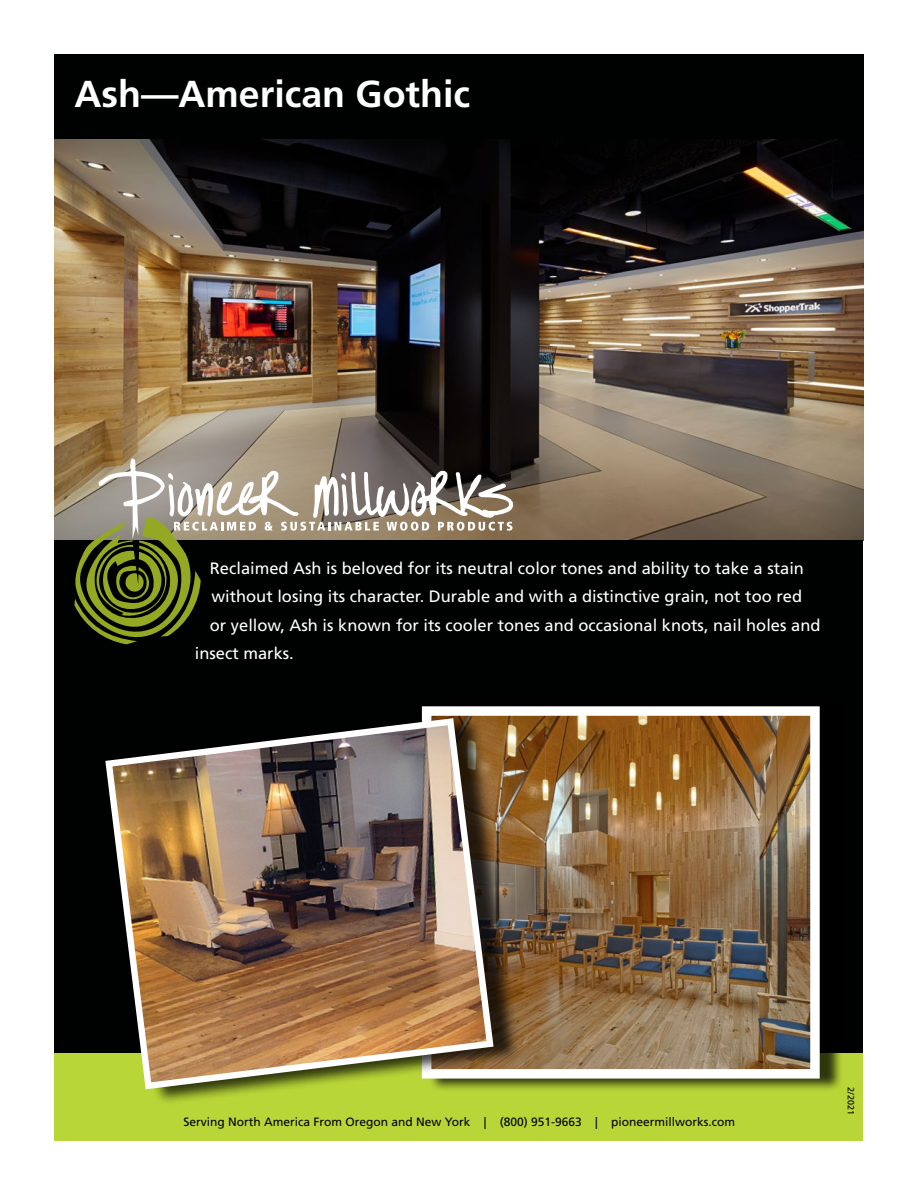
<style>
.page{position:relative;width:918px;height:1188px;background:#fff}
.page>*{position:absolute;margin:0;border:0;box-sizing:border-box;transform-origin:0 0}
.t1{font:700 37.5px "Frutiger LT Std";color:#fff}
.t2{font:16.5px "Frutiger LT Std";color:#fff}
.t3{font:12px "Frutiger LT Std";color:#000}
.t4{font:9px "Frutiger LT Std";color:#000}
</style>
<div class="page">
<img style="left:54px;top:138px;width:809px;height:402px">
<div style="left:55px;top:540px;width:808px;height:513px;background:#000101"></div>
<div style="left:54px;top:54px;width:809px;height:84px;background:#000101"></div>
<div style="left:55px;top:1053px;width:808px;height:87px;background:#b8d637"></div>
<svg style="left:74px;top:458px;width:439px;height:186px"></svg>
<div style="left:428px;top:703px;width:415px;height:389px;background:#000;opacity:.75"></div>
<img style="left:521px;top:716px;width:289px;height:353px">
<div style="left:422px;top:706px;width:398px;height:373px;border:9px solid #fff"></div>
<div style="left:113px;top:715px;width:408px;height:391px;background:#000;opacity:.75"></div>
<img style="left:105px;top:715px;width:392px;height:378px">
<h1 class="t1" style="left:74px;top:72px;width:397px">Ash—American Gothic</h1>
<p class="t2" style="left:210px;top:558px;width:596px">Reclaimed Ash is beloved for its neutral color tones and ability to take a stain</p>
<p class="t2" style="left:211px;top:587px;width:592px">without losing its character. Durable and with a distinctive grain, not too red</p>
<p class="t2" style="left:210px;top:615px;width:612px">or yellow, Ash is known for its cooler tones and occasional knots, nail holes and</p>
<p class="t2" style="left:195px;top:644px;width:101px">insect marks.</p>
<p class="t3" style="left:184px;top:1115px;width:553px">Serving North America From Oregon and New York | (800) 951-9663 | pioneermillworks.com</p>
<p class="t4" style="left:856px;top:1087px;width:29px;rotate:90deg">2/2021</p>
</div>
